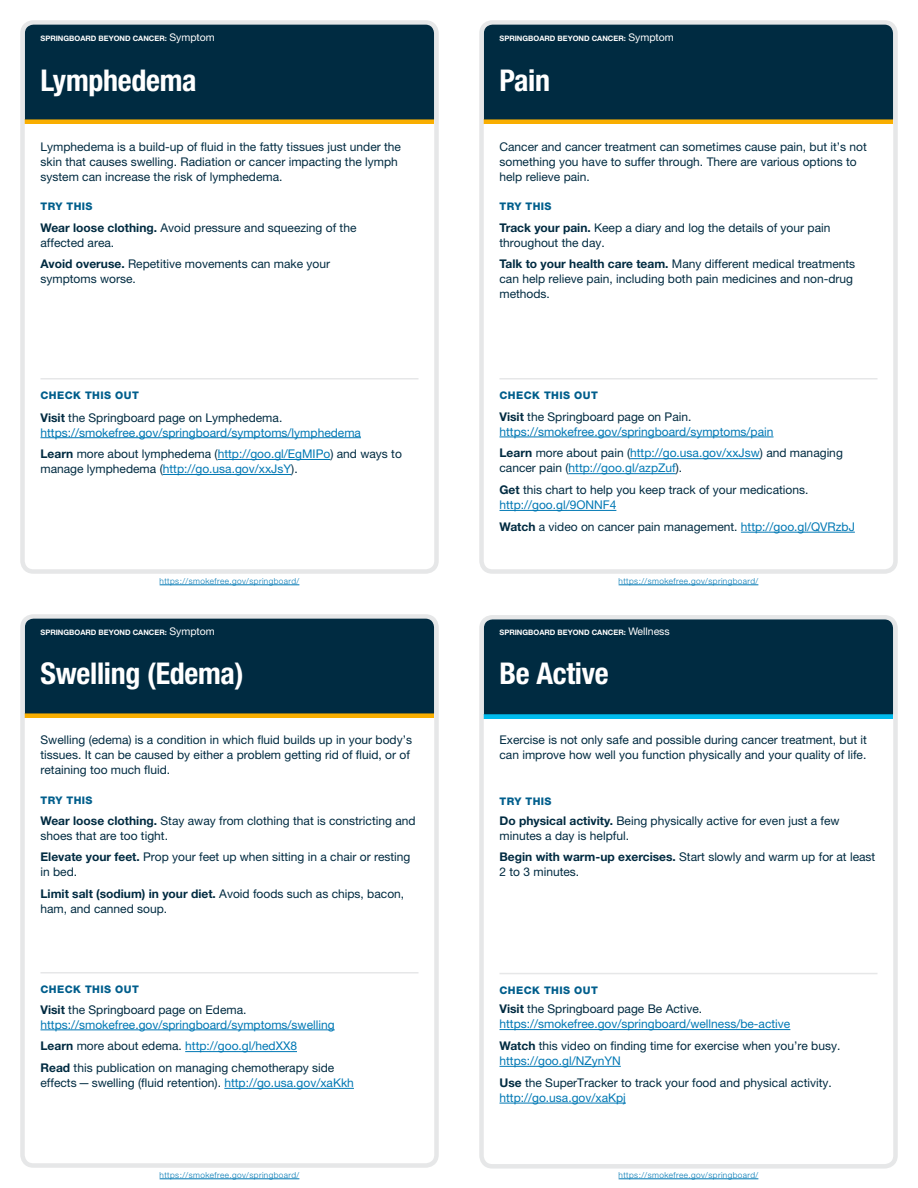
<style>
.page{position:relative;width:918px;height:1188px;background:#fff}
.page>*{position:absolute;margin:0;border:0;box-sizing:border-box;transform-origin:0 0}
.t1{font:700 condensed 30px "Helvetica Neue LT Std";letter-spacing:-.01em;color:#fff}
.t2{font:12px/15px "Helvetica Neue LT Pro";color:#002b41}
.t3{font:12px/15px "Helvetica Neue LT Pro";color:#0078b4}
.t4{font:800 10.5px "Helvetica Neue LT Std";letter-spacing:.04em;color:#005e8c}
.t5{font:300 8.25px "Helvetica Neue LT Pro";letter-spacing:.05em;color:#0078b4}
.t6{font:700 7.5px "Helvetica Neue LT Std";color:#fff}
.s1{font-weight:400;font-size:10.5px}
.s2{font-family:"Helvetica Neue LT Std";font-weight:700}
.s3{font-family:"Helvetica Neue LT Std";font-weight:700;color:#002b41}
.s4{color:#002b41}
.s5{color:#0078b4}
</style>
<div class="page">
<hr style="left:40px;top:378px;width:378px;height:2px;background:#e6e7e8">
<div style="left:25px;top:119px;width:409px;height:5px;background:#f9ae00"></div>
<div style="left:20px;top:20px;width:419px;height:554px;border:4px solid #e6e7e8;border-radius:11px"></div>
<div style="left:25px;top:25px;width:409px;height:94px;background:#002b41"></div>
<hr style="left:160px;top:585px;width:139px;height:1px;background:#0078b4">
<hr style="left:500px;top:378px;width:378px;height:2px;background:#e6e7e8">
<div style="left:484px;top:119px;width:409px;height:5px;background:#f9ae00"></div>
<div style="left:479px;top:20px;width:419px;height:554px;border:4px solid #e6e7e8;border-radius:11px"></div>
<div style="left:484px;top:25px;width:409px;height:94px;background:#002b41"></div>
<hr style="left:619px;top:585px;width:139px;height:1px;background:#0078b4">
<hr style="left:40px;top:972px;width:378px;height:2px;background:#e6e7e8">
<div style="left:25px;top:713px;width:409px;height:5px;background:#f9ae00"></div>
<div style="left:20px;top:614px;width:419px;height:554px;border:4px solid #e6e7e8;border-radius:11px"></div>
<div style="left:25px;top:619px;width:409px;height:94px;background:#002b41"></div>
<hr style="left:160px;top:1179px;width:139px;height:1px;background:#0078b4">
<hr style="left:500px;top:973px;width:378px;height:1px;background:#e6e7e8">
<svg style="left:484px;top:714px;width:409px;height:4px;background:#00b1e1"></svg>
<div style="left:479px;top:615px;width:419px;height:554px;border:4px solid #e6e7e8;border-radius:11px"></div>
<div style="left:484px;top:619px;width:409px;height:95px;background:#002b41"></div>
<hr style="left:619px;top:1179px;width:139px;height:1px;background:#0078b4">
<hr style="left:40px;top:437px;width:321px;height:1px;background:#0078b4">
<hr style="left:218px;top:459px;width:112px;height:1px;background:#0078b4">
<hr style="left:163px;top:474px;width:128px;height:1px;background:#0078b4">
<hr style="left:500px;top:437px;width:274px;height:1px;background:#0078b4">
<hr style="left:630px;top:458px;width:130px;height:1px;background:#0078b4">
<hr style="left:569px;top:473px;width:107px;height:1px;background:#0078b4">
<hr style="left:500px;top:510px;width:116px;height:1px;background:#0078b4">
<hr style="left:741px;top:532px;width:114px;height:1px;background:#0078b4">
<hr style="left:40px;top:1030px;width:295px;height:1px;background:#0078b4">
<hr style="left:185px;top:1051px;width:112px;height:1px;background:#0078b4">
<hr style="left:224px;top:1088px;width:130px;height:1px;background:#0078b4">
<hr style="left:500px;top:1029px;width:290px;height:1px;background:#0078b4">
<hr style="left:500px;top:1066px;width:121px;height:1px;background:#0078b4">
<hr style="left:500px;top:1103px;width:126px;height:1px;background:#0078b4">
<h1 class="t6" style="left:40px;top:33px;width:176px">SPRINGBOARD BEYOND CANCER: <span class="s1">Symptom</span></h1>
<p class="t6" style="left:500px;top:33px;width:176px">SPRINGBOARD BEYOND CANCER: <span class="s1">Symptom</span></p>
<h2 class="t1" style="left:40px;top:62px;width:158px">Lymphedema</h2>
<h2 class="t1" style="left:500px;top:62px;width:52px">Pain</h2>
<p class="t2" style="left:40px;top:139px;width:362px">Lymphedema is a build-up of fluid in the fatty tissues just under the skin that causes swelling. Radiation or cancer impacting the lymph system can increase the risk of lymphedema.</p>
<h3 class="t4" style="left:40px;top:200px;width:54px">TRY THIS</h3>
<p class="t2" style="left:40px;top:220px;width:317px"><span class="s2">Wear loose clothing.</span> Avoid pressure and squeezing of the affected area.</p>
<p class="t2" style="left:40px;top:257px;width:291px"><span class="s2">Avoid overuse.</span> Repetitive movements can make your symptoms worse.</p>
<p class="t2" style="left:500px;top:139px;width:369px">Cancer and cancer treatment can sometimes cause pain, but it’s not something you have to suffer through. There are various options to help relieve pain.</p>
<h3 class="t4" style="left:500px;top:200px;width:54px">TRY THIS</h3>
<p class="t2" style="left:500px;top:220px;width:332px"><span class="s2">Track your pain.</span> Keep a diary and log the details of your pain throughout the day.</p>
<p class="t2" style="left:500px;top:257px;width:357px"><span class="s2">Talk to your health care team.</span> Many different medical treatments can help relieve pain, including both pain medicines and non-drug methods.</p>
<h3 class="t4" style="left:40px;top:389px;width:100px">CHECK THIS OUT</h3>
<p class="t3" style="left:40px;top:410px;width:322px"><span class="s3">Visit</span> <span class="s4">the Springboard page on Lymphedema. </span>https://smokefree.gov/springboard/symptoms/lymphedema</p>
<p class="t2" style="left:40px;top:446px;width:363px"><span class="s2">Learn</span> more about lymphedema (<span class="s5">http://goo.gl/EgMIPo</span>) and ways to manage lymphedema (<span class="s5">http://go.usa.gov/xxJsY</span>).</p>
<h3 class="t4" style="left:500px;top:389px;width:100px">CHECK THIS OUT</h3>
<p class="t3" style="left:500px;top:409px;width:276px"><span class="s3">Visit</span> <span class="s4">the Springboard page on Pain. </span>https://smokefree.gov/springboard/symptoms/pain</p>
<p class="t3" style="left:500px;top:446px;width:345px"><span class="s3">Learn</span> <span class="s4">more about pain (</span>http://go.usa.gov/xxJsw<span class="s4">) and managing cancer pain (</span>http://goo.gl/azpZuf<span class="s4">).</span></p>
<p class="t2" style="left:500px;top:482px;width:310px"><span class="s2">Get</span> this chart to help you keep track of your medications. <span class="s5">http://goo.gl/9ONNF4</span></p>
<p class="t2" style="left:500px;top:519px;width:357px"><span class="s2">Watch</span> a video on cancer pain management. <span class="s5">http://goo.gl/QVRzbJ</span></p>
<p class="t5" style="left:160px;top:576px;width:141px">https://smokefree.gov/springboard/</p>
<p class="t5" style="left:619px;top:576px;width:141px">https://smokefree.gov/springboard/</p>
<p class="t6" style="left:40px;top:627px;width:176px">SPRINGBOARD BEYOND CANCER: <span class="s1">Symptom</span></p>
<h2 class="t1" style="left:40px;top:655px;width:205px">Swelling (Edema)</h2>
<h1 class="t6" style="left:500px;top:628px;width:172px">SPRINGBOARD BEYOND CANCER: <span class="s1">Wellness</span></h1>
<h2 class="t1" style="left:500px;top:655px;width:111px">Be Active</h2>
<p class="t2" style="left:40px;top:732px;width:373px">Swelling (edema) is a condition in which fluid builds up in your body’s tissues. It can be caused by either a problem getting rid of fluid, or of retaining too much fluid.</p>
<h3 class="t4" style="left:40px;top:794px;width:54px">TRY THIS</h3>
<p class="t2" style="left:40px;top:813px;width:377px"><span class="s2">Wear loose clothing.</span> Stay away from clothing that is constricting and shoes that are too tight.</p>
<p class="t2" style="left:40px;top:849px;width:372px"><span class="s2">Elevate your feet.</span> Prop your feet up when sitting in a chair or resting in bed.</p>
<p class="t2" style="left:40px;top:886px;width:365px"><span class="s2">Limit salt (sodium) in your diet.</span> Avoid foods such as chips, bacon, ham, and canned soup.</p>
<p class="t2" style="left:500px;top:732px;width:369px">Exercise is not only safe and possible during cancer treatment, but it can improve how well you function physically and your quality of life.</p>
<h3 class="t4" style="left:500px;top:795px;width:54px">TRY THIS</h3>
<p class="t2" style="left:500px;top:813px;width:342px"><span class="s2">Do physical activity.</span> Being physically active for even just a few minutes a day is helpful.</p>
<p class="t2" style="left:500px;top:849px;width:377px"><span class="s2">Begin with warm-up exercises.</span> Start slowly and warm up for at least<br>2 to 3 minutes.</p>
<h2 class="t4" style="left:40px;top:983px;width:100px">CHECK THIS OUT</h2>
<p class="t3" style="left:40px;top:1002px;width:296px"><span class="s3">Visit</span> <span class="s4">the Springboard page on Edema. </span>https://smokefree.gov/springboard/symptoms/swelling</p>
<p class="t3" style="left:40px;top:1038px;width:258px"><span class="s3">Learn</span> <span class="s4">more about edema.</span> http://goo.gl/hedXX8</p>
<p class="t2" style="left:40px;top:1060px;width:315px"><span class="s2">Read</span> this publication on managing chemotherapy side effects—swelling (fluid retention). <span class="s5">http://go.usa.gov/xaKkh</span></p>
<h3 class="t4" style="left:500px;top:984px;width:100px">CHECK THIS OUT</h3>
<p class="t3" style="left:500px;top:1001px;width:292px"><span class="s3">Visit</span> <span class="s4">the Springboard page Be Active. </span>https://smokefree.gov/springboard/wellness/be-active</p>
<p class="t2" style="left:500px;top:1038px;width:342px"><span class="s2">Watch</span> this video on finding time for exercise when you’re busy. <span class="s5">https://goo.gl/NZynYN</span></p>
<p class="t2" style="left:500px;top:1075px;width:334px"><span class="s2">Use</span> the SuperTracker to track your food and physical activity. <span class="s5">http://go.usa.gov/xaKpj</span></p>
<p class="t5" style="left:160px;top:1170px;width:141px">https://smokefree.gov/springboard/</p>
<p class="t5" style="left:619px;top:1170px;width:141px">https://smokefree.gov/springboard/</p>
</div>
